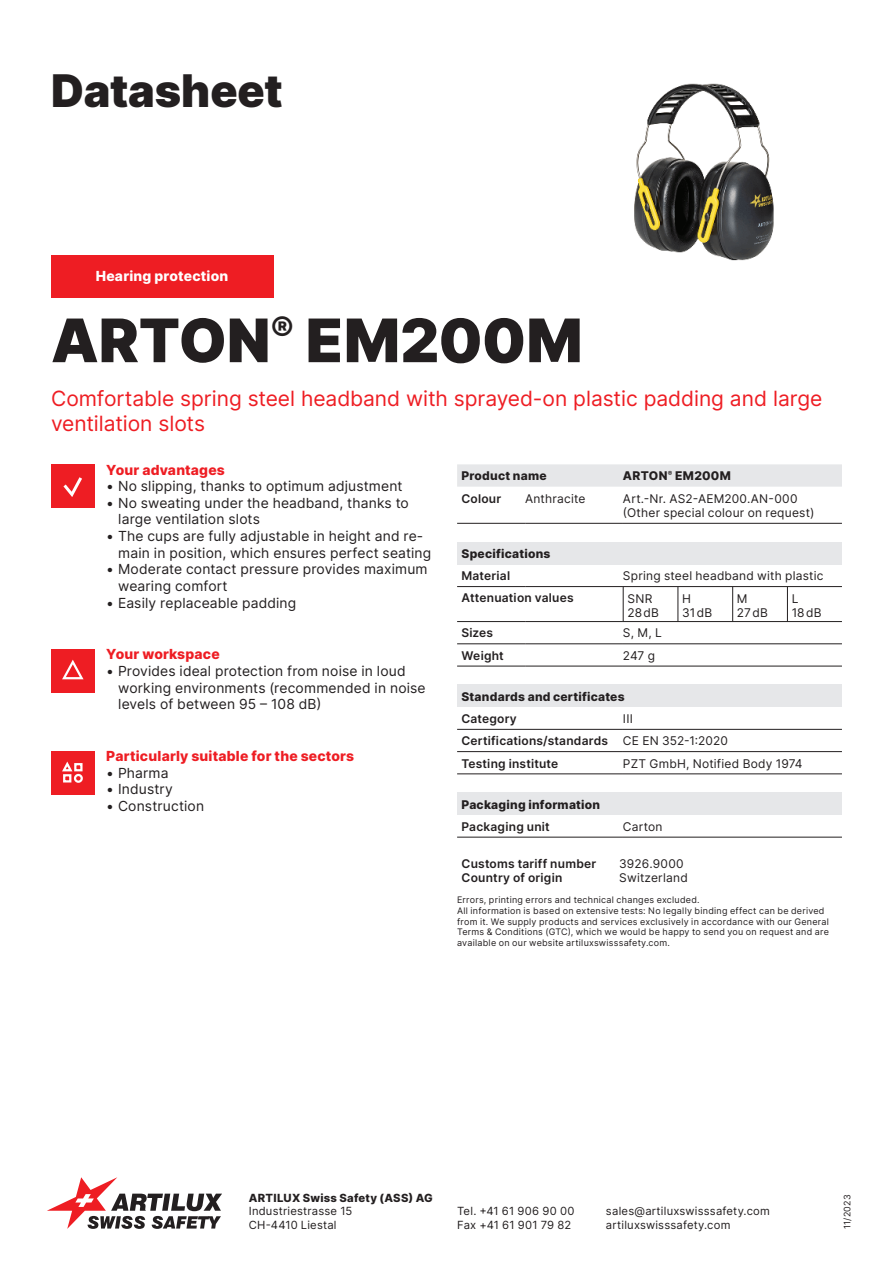
<style>
.page{position:relative;width:893px;height:1263px;background:#fff}
.page>*{position:absolute;margin:0;border:0;box-sizing:border-box;transform-origin:0 0}
.t1{font:900 60px "Inter";color:#231f20}
.t2{font:900 45px "Inter";letter-spacing:-.005em;color:#231f20}
.t3{font:21px/25.2px "Inter";color:#ee1d23}
.t4{font:13.8px/16.6px "Inter";letter-spacing:.01em;color:#231f20}
.t5{font:800 13.8px "Inter";letter-spacing:.015em;color:#ee1d23}
.t6{font:800 13.8px "Inter";letter-spacing:.015em;color:#fff}
.t7{font:12px/14.4px "Inter";letter-spacing:.02em;color:#231f20}
.t8{font:600 12px/22.2px "Inter";letter-spacing:.02em;color:#231f20}
.t9{font:800 12px "Inter";letter-spacing:.02em;color:#231f20}
.t10{font:11.25px/13.5px "Inter";letter-spacing:.02em;color:#231f20}
.t11{font:800 11.25px "Inter";letter-spacing:.025em;color:#231f20}
.t12{font:9px/10.8px "Inter";letter-spacing:.03em;color:#231f20}
.s1{font-weight:400}
</style>
<div class="page">
<svg style="left:47px;top:1177px;width:174px;height:52px"></svg>
<div style="left:51px;top:255px;width:222px;height:43px;background:#ee1d23"></div>
<div style="left:51px;top:464px;width:44px;height:44px;background:#ee1d23"></div>
<svg style="left:63px;top:477px;width:19px;height:20px"></svg>
<div style="left:51px;top:649px;width:44px;height:44px;background:#ee1d23"></div>
<svg style="left:62px;top:660px;width:22px;height:19px"></svg>
<div style="left:51px;top:751px;width:44px;height:43px;background:#ee1d23"></div>
<div style="left:74px;top:763px;width:9px;height:8px;border:2px solid #fff"></div>
<div style="left:63px;top:774px;width:8px;height:8px;border:2px solid #fff"></div>
<div style="left:74px;top:774px;width:9px;height:9px;border:2px solid #fff;border-radius:50%"></div>
<svg style="left:62px;top:761px;width:11px;height:11px"></svg>
<div style="left:457px;top:464px;width:385px;height:23px;background:#e6e7e9"></div>
<hr style="left:457px;top:523px;width:68px;height:1px;background:#231f20">
<hr style="left:525px;top:523px;width:98px;height:1px;background:#231f20">
<hr style="left:623px;top:523px;width:219px;height:1px;background:#231f20">
<div style="left:457px;top:542px;width:385px;height:22px;background:#e6e7e9"></div>
<hr style="left:457px;top:586px;width:68px;height:1px;background:#231f20">
<hr style="left:525px;top:586px;width:98px;height:1px;background:#231f20">
<hr style="left:623px;top:586px;width:219px;height:1px;background:#231f20">
<hr style="left:457px;top:621px;width:68px;height:1px;background:#231f20">
<hr style="left:525px;top:621px;width:98px;height:1px;background:#231f20">
<hr style="left:623px;top:621px;width:219px;height:1px;background:#231f20">
<hr style="left:457px;top:643px;width:68px;height:1px;background:#231f20">
<hr style="left:525px;top:643px;width:98px;height:1px;background:#231f20">
<hr style="left:623px;top:643px;width:219px;height:1px;background:#231f20">
<hr style="left:457px;top:666px;width:68px;height:1px;background:#231f20">
<hr style="left:525px;top:666px;width:98px;height:1px;background:#231f20">
<hr style="left:623px;top:666px;width:219px;height:1px;background:#231f20">
<hr style="left:678px;top:587px;width:1px;height:34px;background:#231f20">
<hr style="left:732px;top:587px;width:1px;height:34px;background:#231f20">
<hr style="left:787px;top:587px;width:1px;height:34px;background:#231f20">
<hr style="left:623px;top:587px;width:1px;height:34px;background:#231f20">
<div style="left:457px;top:685px;width:385px;height:22px;background:#e6e7e9"></div>
<hr style="left:457px;top:729px;width:166px;height:1px;background:#231f20">
<hr style="left:623px;top:729px;width:219px;height:1px;background:#231f20">
<hr style="left:457px;top:751px;width:166px;height:1px;background:#231f20">
<hr style="left:623px;top:751px;width:219px;height:1px;background:#231f20">
<hr style="left:457px;top:774px;width:166px;height:1px;background:#231f20">
<hr style="left:623px;top:774px;width:219px;height:1px;background:#231f20">
<div style="left:457px;top:793px;width:385px;height:22px;background:#e6e7e9"></div>
<hr style="left:457px;top:837px;width:166px;height:1px;background:#231f20">
<hr style="left:623px;top:837px;width:219px;height:1px;background:#231f20">
<img style="left:634px;top:83px;width:140px;height:178px">
<h2 class="t2" style="left:51px;top:64px;width:233px">Datasheet</h2>
<p class="t6" style="left:96px;top:268px;width:134px">Hearing protection</p>
<h1 class="t1" style="left:51px;top:305px;width:533px">ARTON<sup>®</sup> EM200M</h1>
<h3 class="t3" style="left:51px;top:385px;width:773px">Comfortable spring steel headband with sprayed-on plastic padding and large ventilation slots</h3>
<p class="t5" style="left:106px;top:461px;width:120px">Your advantages</p>
<p class="t4" style="left:106px;top:478px;width:298px">• No slipping, thanks to optimum adjustment</p>
<p class="t4" style="left:118px;top:494px;width:292px;text-indent:-12px">• No sweating under the headband, thanks to large ventilation slots</p>
<p class="t4" style="left:118px;top:528px;width:315px;text-indent:-12px">• The cups are fully adjustable in height and re&shy;main in position, which ensures perfect seating</p>
<p class="t4" style="left:118px;top:561px;width:311px;text-indent:-12px">• Moderate contact pressure provides maximum wearing comfort</p>
<p class="t4" style="left:106px;top:594px;width:192px">• Easily replaceable padding</p>
<p class="t5" style="left:106px;top:646px;width:115px">Your workspace</p>
<p class="t4" style="left:118px;top:663px;width:309px;text-indent:-12px">• Provides ideal protection from noise in loud working environments (recommended in noise levels of between 95 – 108 dB)</p>
<p class="t5" style="left:106px;top:748px;width:249px">Particularly suitable for the sectors</p>
<p class="t4" style="left:106px;top:764px;width:64px">• Pharma</p>
<p class="t4" style="left:106px;top:781px;width:68px">• Industry</p>
<p class="t4" style="left:106px;top:798px;width:99px">• Construction</p>
<p class="t9" style="left:461px;top:469px;width:87px">Product name</p>
<p class="t9" style="left:623px;top:469px;width:109px">ARTON<sup>®</sup> EM200M</p>
<p class="t8" style="left:461px;top:487px;width:41px">Colour</p>
<p class="t7" style="left:525px;top:491px;width:62px">Anthracite</p>
<p class="t7" style="left:623px;top:491px;width:193px">Art.-Nr. AS2-AEM200.AN-000 (Other special colour on request)</p>
<p class="t9" style="left:461px;top:546px;width:91px">Specifications</p>
<p class="t8" style="left:461px;top:565px;width:50px">Material</p>
<p class="t7" style="left:623px;top:568px;width:202px">Spring steel headband with plastic</p>
<p class="t8" style="left:461px;top:587px;width:114px">Attenuation values</p>
<p class="t7" style="left:627px;top:591px;width:33px">SNR<br>28 dB</p>
<p class="t7" style="left:682px;top:591px;width:32px">H<br>31 dB</p>
<p class="t7" style="left:737px;top:591px;width:33px">M<br>27 dB</p>
<p class="t7" style="left:792px;top:591px;width:31px">L<br>18 dB</p>
<p class="t8" style="left:461px;top:622px;width:33px">Sizes</p>
<p class="t7" style="left:623px;top:626px;width:40px">S, M, L</p>
<p class="t8" style="left:461px;top:644px;width:44px">Weight</p>
<p class="t7" style="left:623px;top:648px;width:34px">247 g</p>
<p class="t9" style="left:461px;top:689px;width:165px">Standards and certificates</p>
<p class="t8" style="left:461px;top:707px;width:57px">Category</p>
<p class="t8" style="left:461px;top:707px;width:268px;text-indent:162px"><span class="s1">III<br></span>Certifications/standards <span class="s1">CE EN 352-1:2020<br></span>Testing institute</p>
<p class="t7" style="left:623px;top:756px;width:181px">PZT GmbH, Notified Body 1974</p>
<p class="t9" style="left:461px;top:797px;width:140px">Packaging information</p>
<p class="t8" style="left:461px;top:815px;width:90px">Packaging unit</p>
<p class="t7" style="left:623px;top:819px;width:41px">Carton</p>
<p class="t8" style="left:462px;top:852px;width:136px">Customs tariff number</p>
<p class="t7" style="left:619px;top:856px;width:66px">3926.9000</p>
<p class="t8" style="left:462px;top:866px;width:102px">Country of origin</p>
<p class="t7" style="left:619px;top:870px;width:70px">Switzerland</p>
<p class="t12" style="left:457px;top:894px;width:373px">Errors, printing errors and technical changes excluded.<br>All information is based on extensive tests: No legally binding effect can be derived from it. We supply products and services exclusively in accordance with our General Terms &amp; Conditions (GTC), which we would be happy to send you on request and are available on our website artiluxswisssafety.com.</p>
<p class="t11" style="left:249px;top:1190px;width:186px">ARTILUX Swiss Safety (ASS) AG</p>
<p class="t10" style="left:249px;top:1204px;width:105px">Industriestrasse 15<br>CH-4410 Liestal</p>
<p class="t12" style="left:842px;top:1229px;width:36px;rotate:-90deg">11/2023</p>
<p class="t10" style="left:457px;top:1204px;width:119px">Tel. +41 61 906 90 00<br>Fax +41 61 901 79 82</p>
<p class="t10" style="left:606px;top:1204px;width:165px">sales@artiluxswisssafety.com artiluxswisssafety.com</p>
</div>
